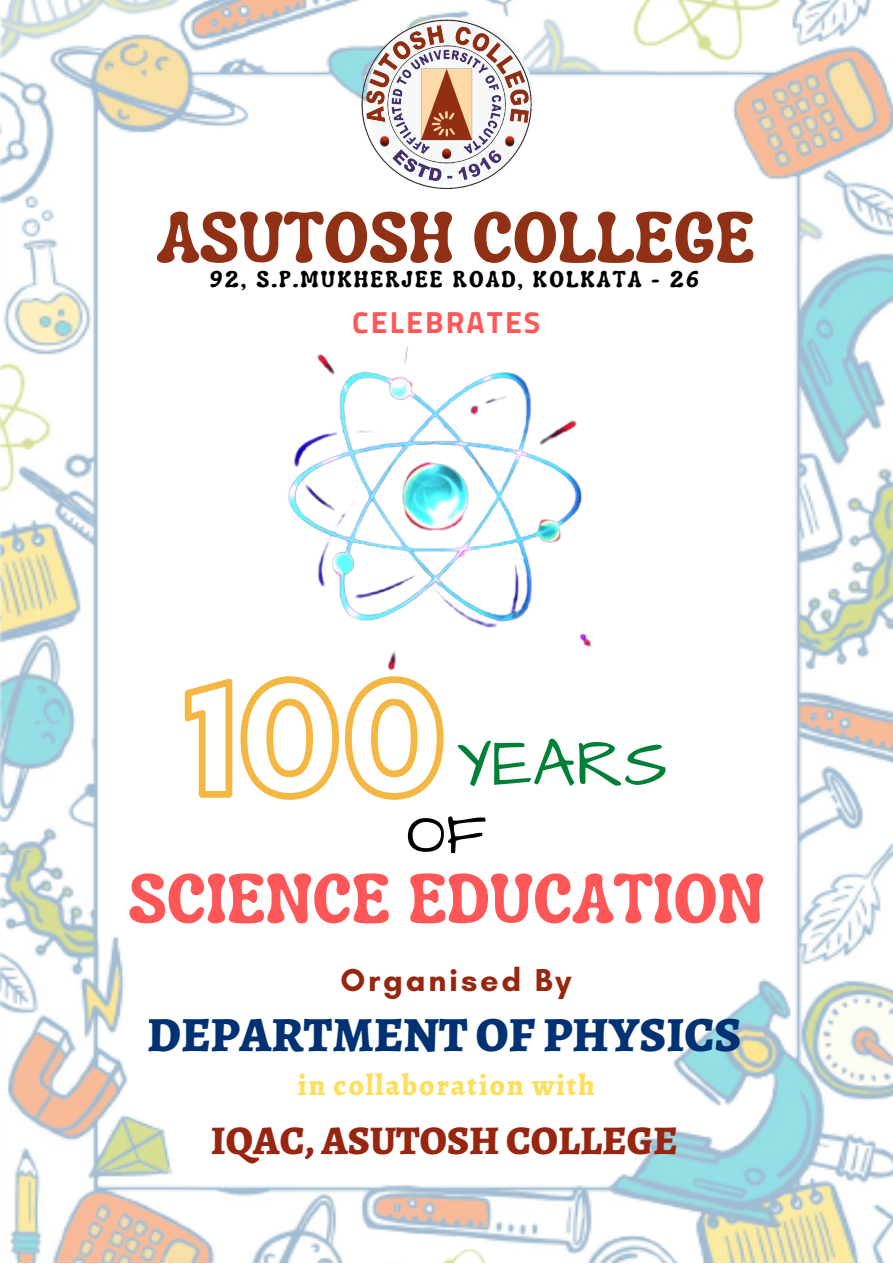
<style>
.page{position:relative;width:893px;height:1264px;background:#fff}
.page>*{position:absolute;margin:0;border:0;box-sizing:border-box;transform-origin:0 0}
.t1{font:700 71.7px "Luckybones";color:#903015}
.t2{font:700 69.75px "Luckybones";color:#ff5757}
.t3{font:67.8px "Architects Daughter";color:#008037}
.t4{font:58.35px "Architects Daughter";color:#000}
.t5{font:800 49.2px "Alegreya";color:#003172}
.t6{font:800 40.8px "Alegreya";color:#982510}
.t7{font:700 32.25px "Glacial Indifference";letter-spacing:.085em;color:#982510}
.t8{font:700 30.3px "Sunflower";letter-spacing:.07em;color:#ff5757}
.t9{font:800 29.7px "Alegreya";letter-spacing:.06em;color:#ffde59}
.t10{font:700 23.1px "Luckybones";letter-spacing:.09em;color:#000}
.s1{font-family:"Hussar Ekologiczne 1";font-size:136.5px;color:#f4b744}
</style>
<div class="page">
<img style="left:0;top:0;width:892px;height:1262px">
<img style="left:358px;top:17px;width:176px;height:176px;border-radius:50%">
<img style="left:280px;top:342px;width:332px;height:345px">
<h1 class="t1" style="left:157px;top:191px;width:599px">ASUTOSH COLLEGE</h1>
<p class="t10" style="left:210px;top:264px;width:490px">92, S.P.MUKHERJEE ROAD, KOLKATA - 26</p>
<h3 class="t8" style="left:352px;top:309px;width:189px">CELEBRATES</h3>
<h3 class="t3" style="left:182px;top:718px;width:487px"><span class="s1">100</span>YEARS</h3>
<h3 class="t4" style="left:406px;top:795px;width:81px">OF</h3>
<h2 class="t2" style="left:128px;top:853px;width:638px">SCIENCE EDUCATION</h2>
<h3 class="t7" style="left:340px;top:960px;width:232px">Organised By</h3>
<h3 class="t5" style="left:147px;top:1000px;width:595px">DEPARTMENT OF PHYSICS</h3>
<p class="t9" style="left:298px;top:1064px;width:298px">in collaboration with</p>
<h3 class="t6" style="left:211px;top:1112px;width:468px">IQAC, ASUTOSH COLLEGE</h3>
</div>
